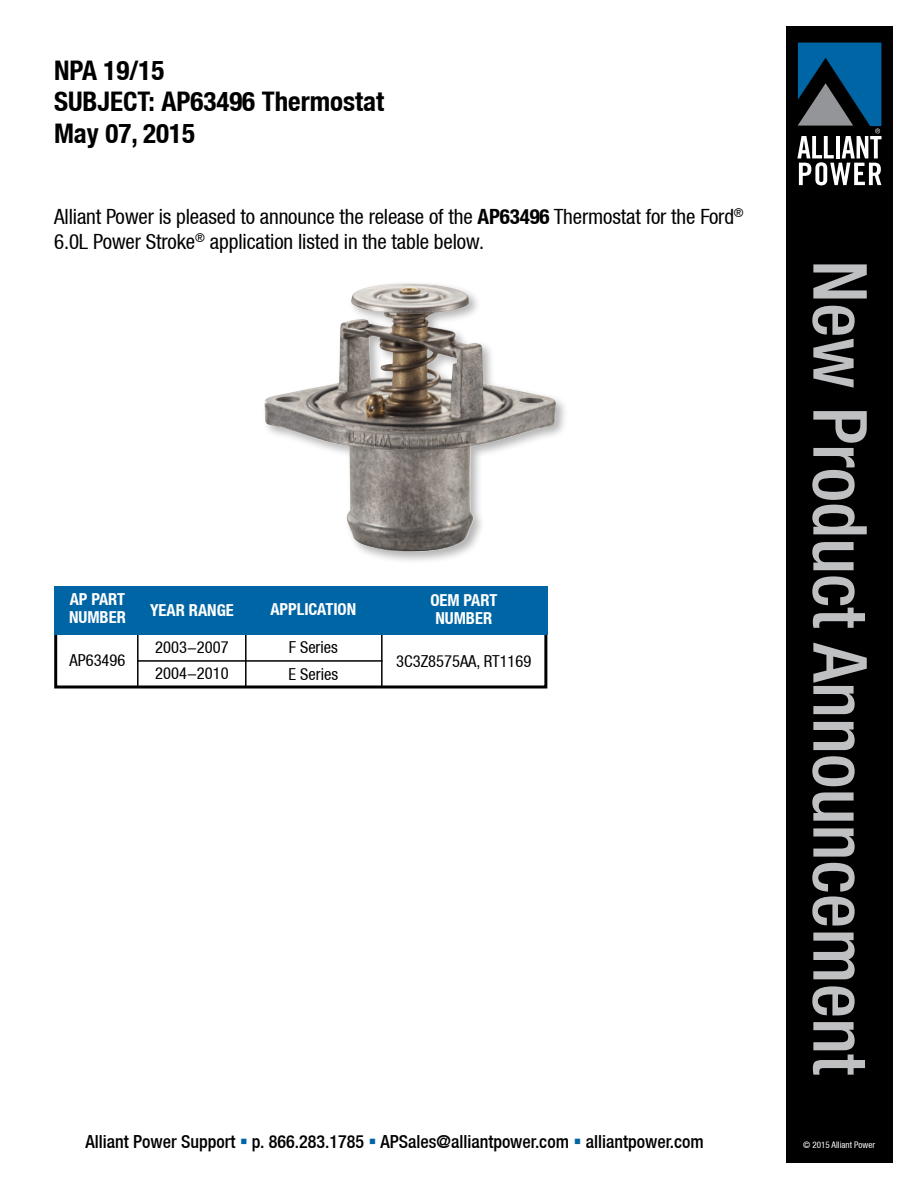
<style>
.page{position:relative;width:918px;height:1188px;background:#fff}
.page>*{position:absolute;margin:0;border:0;box-sizing:border-box;transform-origin:0 0}
.t1{font:700 condensed 27px/31.5px "Helvetica Neue LT";color:#000}
.t2{font:condensed 21px/25.2px "Helvetica Neue LT";letter-spacing:-.005em;color:#000}
.t3{font:500 condensed 18px "Helvetica Neue LT";color:#000}
.t4{font:condensed 16.5px/26.2px "Helvetica Neue LT";color:#000}
.t5{font:700 condensed 16.5px/18px "Helvetica Neue LT";color:#fff}
.t6{font:condensed 9px "Helvetica Neue LT";color:#fff}
.s1{font-weight:700}
.s2{color:#0065a4}
</style>
<div class="page">
<div style="left:786px;top:26px;width:107px;height:1137px;background:#000"></div>
<svg style="left:813px;top:264px;width:54px;height:35px"></svg>
<svg style="left:812px;top:306px;width:43px;height:82px"></svg>
<svg style="left:812px;top:411px;width:55px;height:123px"></svg>
<svg style="left:812px;top:542px;width:42px;height:28px"></svg>
<svg style="left:812px;top:576px;width:53px;height:52px"></svg>
<svg style="left:813px;top:643px;width:54px;height:71px"></svg>
<svg style="left:813px;top:722px;width:42px;height:28px"></svg>
<svg style="left:812px;top:756px;width:43px;height:30px"></svg>
<svg style="left:812px;top:792px;width:42px;height:29px"></svg>
<svg style="left:813px;top:828px;width:42px;height:29px"></svg>
<svg style="left:812px;top:863px;width:43px;height:63px"></svg>
<svg style="left:813px;top:933px;width:42px;height:46px"></svg>
<svg style="left:812px;top:986px;width:43px;height:29px"></svg>
<svg style="left:813px;top:1022px;width:52px;height:53px"></svg>
<svg style="left:797px;top:43px;width:84px;height:142px"></svg>
<div style="left:262px;top:280px;width:307px;height:285px;background:#000;opacity:.3"></div>
<img style="left:264px;top:283px;width:293px;height:269px">
<hr style="left:137px;top:625px;width:2px;height:62px;background:#000">
<hr style="left:245px;top:626px;width:2px;height:61px;background:#000">
<div style="left:54px;top:601px;width:493px;height:87px;border:3px solid #000"></div>
<hr style="left:381px;top:627px;width:2px;height:60px;background:#000">
<div style="left:54px;top:586px;width:493px;height:49px;background:#0065a4"></div>
<hr style="left:138px;top:660px;width:244px;height:2px;background:#000">
<p class="t1" style="left:54px;top:54px;width:332px">NPA 19/15<br>SUBJECT: AP63496 Thermostat<br>May 07, 2015</p>
<p class="t2" style="left:54px;top:204px;width:691px">Alliant Power is pleased to announce the release of the <span class="s1">AP63496</span> Thermostat for the Ford<sup>®<br></sup>6.0L Power Stroke<sup>®</sup> application listed in the table below.</p>
<p class="t5" style="left:69px;top:589px;width:58px">AP PART<br>NUMBER</p>
<p class="t4" style="left:70px;top:647px;width:57px">AP63496</p>
<p class="t5" style="left:150px;top:601px;width:85px">YEAR RANGE</p>
<p class="t4" style="left:155px;top:634px;width:75px">2003-2007<br>2004-2010</p>
<p class="t5" style="left:270px;top:600px;width:87px">APPLICATION</p>
<p class="t4" style="left:289px;top:634px;width:51px">F Series<br>E Series</p>
<p class="t5" style="left:430px;top:591px;width:68px;text-align:center">OEM PART<br>NUMBER</p>
<p class="t4" style="left:396px;top:648px;width:137px">3C3Z8575AA, RT1169</p>
<p class="t3" style="left:85px;top:1130px;width:620px">Alliant Power Support <span class="s2">▪</span> p. 866.283.1785 <span class="s2">▪</span> APSales@alliantpower.com <span class="s2">▪</span> alliantpower.com</p>
<p class="t6" style="left:803px;top:1140px;width:73px">© 2015 Alliant Power</p>
</div>
